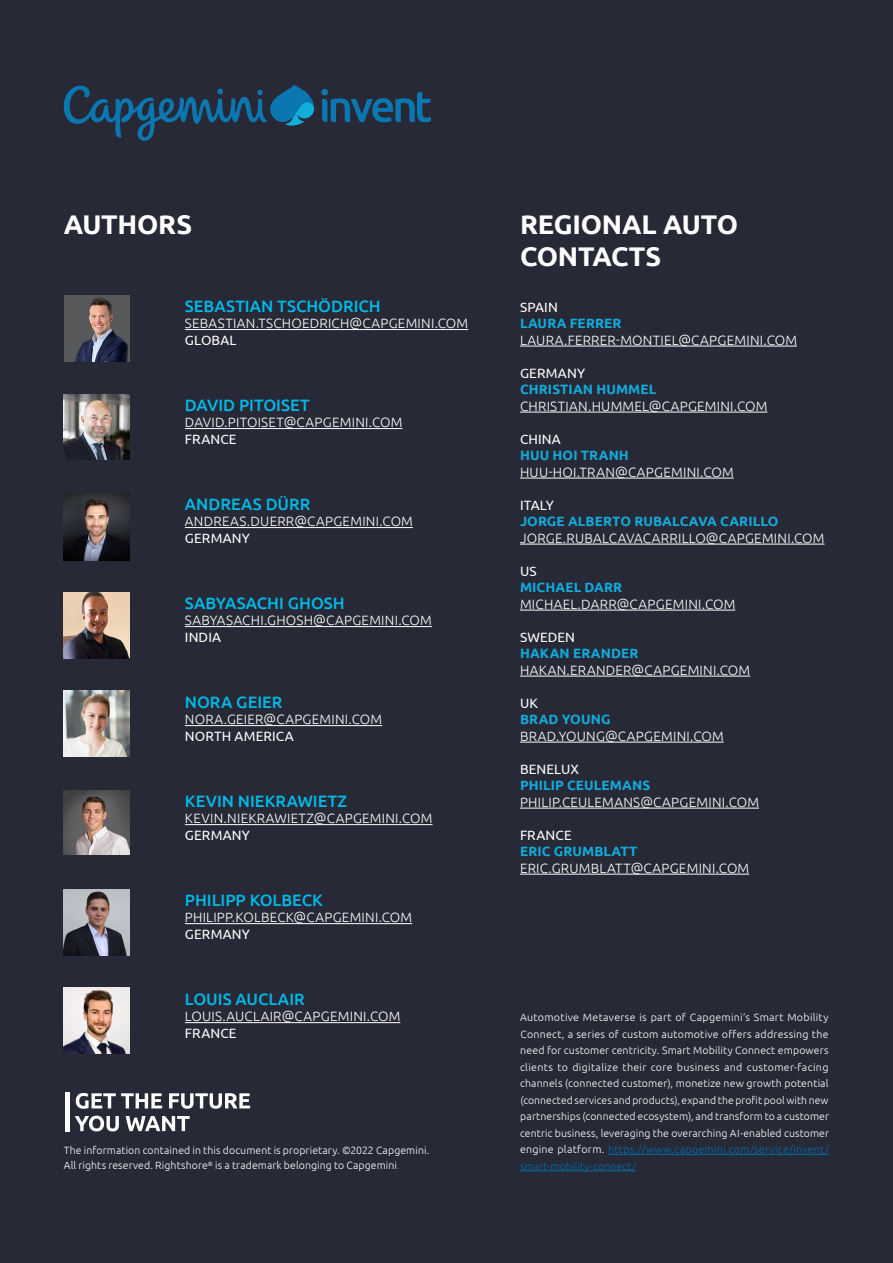
<style>
.page{position:relative;width:893px;height:1263px;background:#272936}
.page>*{position:absolute;margin:0;border:0;box-sizing:border-box;transform-origin:0 0}
.contact-info{font:700 27px/32.4px "Ubuntu";letter-spacing:-.01em;color:#fff}
.contact{font:500 16.5px "Ubuntu";color:#00b9e7}
.contact-2{font:300 13.5px/16.5px "Ubuntu";letter-spacing:.02em;color:#fff}
.contact-3{font:700 13.5px/16.5px "Ubuntu";letter-spacing:.01em;color:#12abdb}
.contact-4{font:13.5px "Ubuntu";letter-spacing:.015em;color:#fff}
.cbe-text{font:300 10.5px/16.5px "Ubuntu";letter-spacing:.01em;color:#fff}
.s1{font-weight:400}
.s2{font-weight:700;color:#12abdb}
.s3{font-weight:400;color:#fff}
.s4{color:#0070ad}
.s5{color:#0070ac}
</style>
<div class="page">
<svg style="left:321px;top:89px;width:110px;height:33px"></svg>
<svg style="left:64px;top:85px;width:250px;height:56px"></svg>
<hr style="left:66px;top:1092px;width:4px;height:39px;background:#fff">
<svg style="left:75px;top:1116px;width:115px;height:15px"></svg>
<svg style="left:76px;top:1093px;width:174px;height:16px"></svg>
<hr style="left:185px;top:329px;width:283px;height:1px;background:#fff">
<hr style="left:185px;top:428px;width:217px;height:1px;background:#fff">
<hr style="left:185px;top:527px;width:228px;height:1px;background:#fff">
<hr style="left:185px;top:626px;width:247px;height:1px;background:#fff">
<hr style="left:185px;top:725px;width:197px;height:1px;background:#fff">
<hr style="left:185px;top:824px;width:247px;height:1px;background:#fff">
<hr style="left:185px;top:923px;width:227px;height:1px;background:#fff">
<hr style="left:185px;top:1022px;width:215px;height:1px;background:#fff">
<img style="left:64px;top:295px;width:65px;height:67px">
<img style="left:64px;top:493px;width:65px;height:67px">
<img style="left:64px;top:593px;width:65px;height:65px">
<img style="left:64px;top:394px;width:65px;height:65px">
<img style="left:64px;top:691px;width:65px;height:65px">
<img style="left:64px;top:790px;width:65px;height:64px">
<img style="left:64px;top:890px;width:65px;height:65px">
<img style="left:64px;top:988px;width:65px;height:65px">
<hr style="left:608px;top:1154px;width:221px;height:1px;background:#0070ac">
<hr style="left:520px;top:1170px;width:116px;height:1px;background:#0070ac">
<hr style="left:520px;top:346px;width:277px;height:1px;background:#fff">
<hr style="left:520px;top:412px;width:247px;height:1px;background:#fff">
<hr style="left:520px;top:478px;width:214px;height:1px;background:#fff">
<hr style="left:520px;top:544px;width:305px;height:1px;background:#fff">
<hr style="left:520px;top:610px;width:215px;height:1px;background:#fff">
<hr style="left:520px;top:676px;width:230px;height:1px;background:#fff">
<hr style="left:520px;top:742px;width:204px;height:1px;background:#fff">
<hr style="left:520px;top:808px;width:239px;height:1px;background:#fff">
<hr style="left:520px;top:874px;width:229px;height:1px;background:#fff">
<p class="contact-info" style="left:64px;top:207px;width:130px">AUTHORS</p>
<p class="contact-info" style="left:520px;top:207px;width:220px">REGIONAL AUTO<br>CONTACTS</p>
<p class="contact-2" style="left:520px;top:298px;width:279px"><span class="s1">SPAIN<br></span><span class="s2">LAURA FERRER<br></span>LAURA.FERRER-MONTIEL@CAPGEMINI.COM</p>
<p class="contact-2" style="left:520px;top:364px;width:249px"><span class="s1">GERMANY<br></span><span class="s2">CHRISTIAN HUMMEL<br></span>CHRISTIAN.HUMMEL@CAPGEMINI.COM</p>
<p class="contact-2" style="left:520px;top:430px;width:215px"><span class="s1">CHINA<br></span><span class="s2">HUU HOI TRANH<br></span>HUU-HOI.TRAN@CAPGEMINI.COM</p>
<p class="contact-2" style="left:520px;top:496px;width:306px"><span class="s1">ITALY<br></span><span class="s2">JORGE ALBERTO RUBALCAVA CARILLO<br></span>JORGE.RUBALCAVACARRILLO@CAPGEMINI.COM</p>
<p class="contact-2" style="left:520px;top:562px;width:217px"><span class="s1">US<br></span><span class="s2">MICHAEL DARR<br></span>MICHAEL.DARR@CAPGEMINI.COM</p>
<p class="contact-2" style="left:520px;top:628px;width:232px"><span class="s1">SWEDEN<br></span><span class="s2">HAKAN ERANDER<br></span>HAKAN.ERANDER@CAPGEMINI.COM</p>
<p class="contact-2" style="left:520px;top:694px;width:205px"><span class="s1">UK<br></span><span class="s2">BRAD YOUNG<br></span>BRAD.YOUNG@CAPGEMINI.COM</p>
<p class="contact-3" style="left:520px;top:760px;width:132px"><span class="s3">BENELUX<br></span>PHILIP CEULEMANS</p>
<p class="contact-2" style="left:520px;top:793px;width:241px">PHILIP.CEULEMANS@CAPGEMINI.COM</p>
<p class="contact-3" style="left:520px;top:826px;width:119px"><span class="s3">FRANCE<br></span>ERIC GRUMBLATT</p>
<p class="contact-2" style="left:520px;top:859px;width:231px">ERIC.GRUMBLATT@CAPGEMINI.COM</p>
<p class="contact" style="left:185px;top:295px;width:197px">SEBASTIAN TSCHÖDRICH</p>
<p class="contact-2" style="left:185px;top:315px;width:285px">SEBASTIAN.TSCHOEDRICH@CAPGEMINI.COM</p>
<p class="contact-4" style="left:185px;top:332px;width:53px">GLOBAL</p>
<p class="contact" style="left:185px;top:394px;width:126px">DAVID PITOISET</p>
<p class="contact-2" style="left:185px;top:414px;width:219px">DAVID.PITOISET@CAPGEMINI.COM</p>
<p class="contact-4" style="left:185px;top:431px;width:53px">FRANCE</p>
<p class="contact" style="left:185px;top:493px;width:127px">ANDREAS DÜRR</p>
<p class="contact-2" style="left:185px;top:513px;width:230px">ANDREAS.DUERR@CAPGEMINI.COM</p>
<p class="contact-4" style="left:185px;top:530px;width:67px">GERMANY</p>
<p class="contact" style="left:185px;top:592px;width:161px">SABYASACHI GHOSH</p>
<p class="contact-2" style="left:185px;top:612px;width:248px">SABYASACHI.GHOSH@CAPGEMINI.COM</p>
<p class="contact-4" style="left:185px;top:629px;width:38px">INDIA</p>
<p class="contact" style="left:185px;top:691px;width:99px">NORA GEIER</p>
<p class="contact-2" style="left:185px;top:711px;width:199px">NORA.GEIER@CAPGEMINI.COM<br><span class="s1">NORTH AMERICA</span></p>
<p class="contact" style="left:185px;top:790px;width:164px">KEVIN NIEKRAWIETZ</p>
<p class="contact-2" style="left:185px;top:810px;width:249px">KEVIN.NIEKRAWIETZ@CAPGEMINI.COM<br><span class="s1">GERMANY</span></p>
<p class="contact" style="left:185px;top:889px;width:140px">PHILIPP KOLBECK</p>
<p class="contact-2" style="left:185px;top:909px;width:229px">PHILIPP.KOLBECK@CAPGEMINI.COM</p>
<p class="contact-4" style="left:185px;top:926px;width:67px">GERMANY</p>
<p class="contact" style="left:185px;top:988px;width:121px">LOUIS AUCLAIR</p>
<p class="contact-2" style="left:185px;top:1008px;width:217px">LOUIS.AUCLAIR@CAPGEMINI.COM</p>
<p class="contact-4" style="left:185px;top:1025px;width:53px">FRANCE</p>
<p class="cbe-text" style="left:64px;top:1142px;width:367px;line-height:15px">The information contained in this document is proprietary. ©2022 Capgemini.<br>All rights reserved. Rightshore<sup>®</sup> is a trademark belonging to Capgemini<span class="s4">.</span></p>
<p class="cbe-text" style="left:520px;top:1009px;width:310px;text-align:justify">Automotive Metaverse is part of Capgemini’s Smart Mobility Connect, a series of custom automotive offers addressing the need for customer centricity. Smart Mobility Connect empowers clients to digitalize their core business and customer-facing channels (connected customer), monetize new growth potential (connected services and products), expand the profit pool with new partnerships (connected ecosystem), and transform to a customer centric business, leveraging the overarching AI-enabled customer engine platform. <span class="s5">https://www.capgemini.com/service/invent/ smart-mobility-connect/</span></p>
</div>
